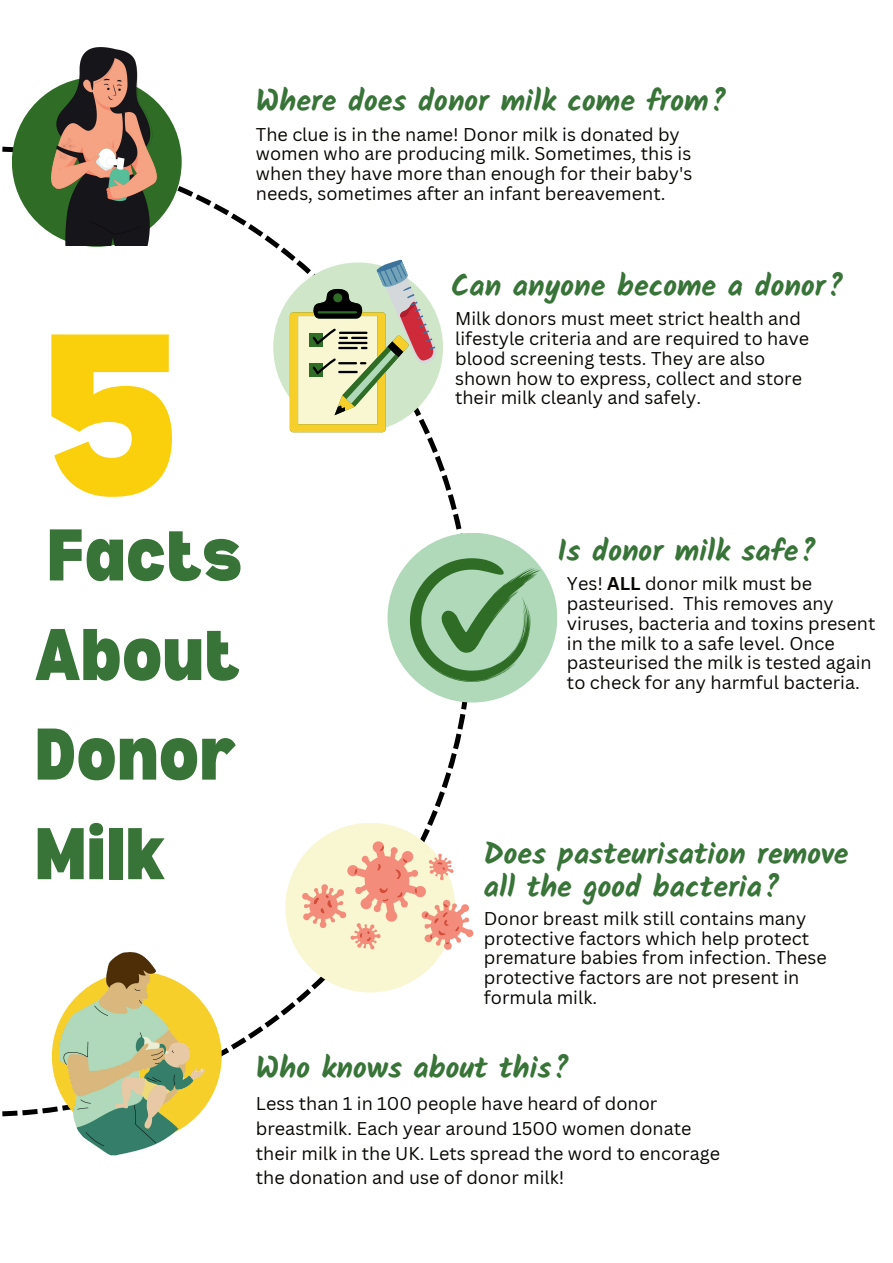
<style>
.page{position:relative;width:893px;height:1263px;background:#fff}
.page>*{position:absolute;margin:0;border:0;box-sizing:border-box;transform-origin:0 0}
.t1{font:900 semi-condensed 225px "Bernoru";color:#facf0c}
.t2{font:900 semi-condensed 71.47px/99.6px "Bernoru";color:#387438;text-align:justify}
.t3{font:700 30px/32.6px "Kalam";color:#387438}
.t4{font:18px/19.6px "Canva Sans";color:#080704}
.s1{font-weight:700}
</style>
<div class="page">
<svg style="left:2px;top:146px;width:470px;height:970px"></svg>
<div style="left:387px;top:533px;width:170px;height:169px;background:#afd9b9;border-radius:50%"></div>
<div style="left:285px;top:823px;width:170px;height:169px;background:#f8f7d1;border-radius:50%"></div>
<div style="left:12px;top:77px;width:170px;height:170px;background:#2f6d27;border-radius:50%"></div>
<div style="left:273px;top:262px;width:170px;height:170px;background:#cfe7c8;border-radius:50%"></div>
<img style="left:52px;top:47px;width:104px;height:199px">
<svg style="left:302px;top:841px;width:171px;height:109px"></svg>
<svg style="left:410px;top:558px;width:131px;height:124px"></svg>
<img style="left:52px;top:949px;width:162px;height:207px">
<svg style="left:290px;top:259px;width:146px;height:173px"></svg>
<hr style="left:338px;top:371px;width:20px;height:2px;background:#000">
<hr style="left:318px;top:311px;width:39px;height:2px;background:#2f6d27">
<h3 class="t3" style="left:256px;top:85px;width:472px">Where does donor milk come from?</h3>
<p class="t4" style="left:256px;top:124px;width:438px">The clue is in the name! Donor milk is donated by women who are producing milk. Sometimes, this is when they have more than enough for their baby's needs, sometimes after an infant bereavement.</p>
<h1 class="t1" style="left:42px;top:288px;width:139px">5</h1>
<h2 class="t2" style="left:35px;top:506px;width:209px">Facts About Donor Milk</h2>
<h3 class="t3" style="left:451px;top:270px;width:394px">Can anyone become a donor?</h3>
<p class="t4" style="left:455px;top:309px;width:355px">Milk donors must meet strict health and lifestyle criteria and are required to have blood screening tests. They are also shown how to express, collect and store their milk cleanly and safely.</p>
<h3 class="t3" style="left:557px;top:534px;width:261px">Is donor milk safe?</h3>
<p class="t4" style="left:567px;top:574px;width:310px">Yes! <span class="s1">ALL</span> donor milk must be pasteurised. This removes any viruses, bacteria and toxins present in the milk to a safe level. Once pasteurised the milk is tested again to check for any harmful bacteria.</p>
<h3 class="t3" style="left:484px;top:838px;width:366px">Does pasteurisation remove all the good bacteria?</h3>
<p class="t4" style="left:484px;top:908px;width:344px">Donor breast milk still contains many protective factors which help protect premature babies from infection. These protective factors are not present in formula milk.</p>
<h3 class="t3" style="left:256px;top:1052px;width:315px">Who knows about this?</h3>
<p class="t4" style="left:256px;top:1091px;width:465px;line-height:24.8px">Less than 1 in 100 people have heard of donor breastmilk. Each year around 1500 women donate their milk in the UK. Lets spread the word to encorage the donation and use of donor milk!</p>
</div>
